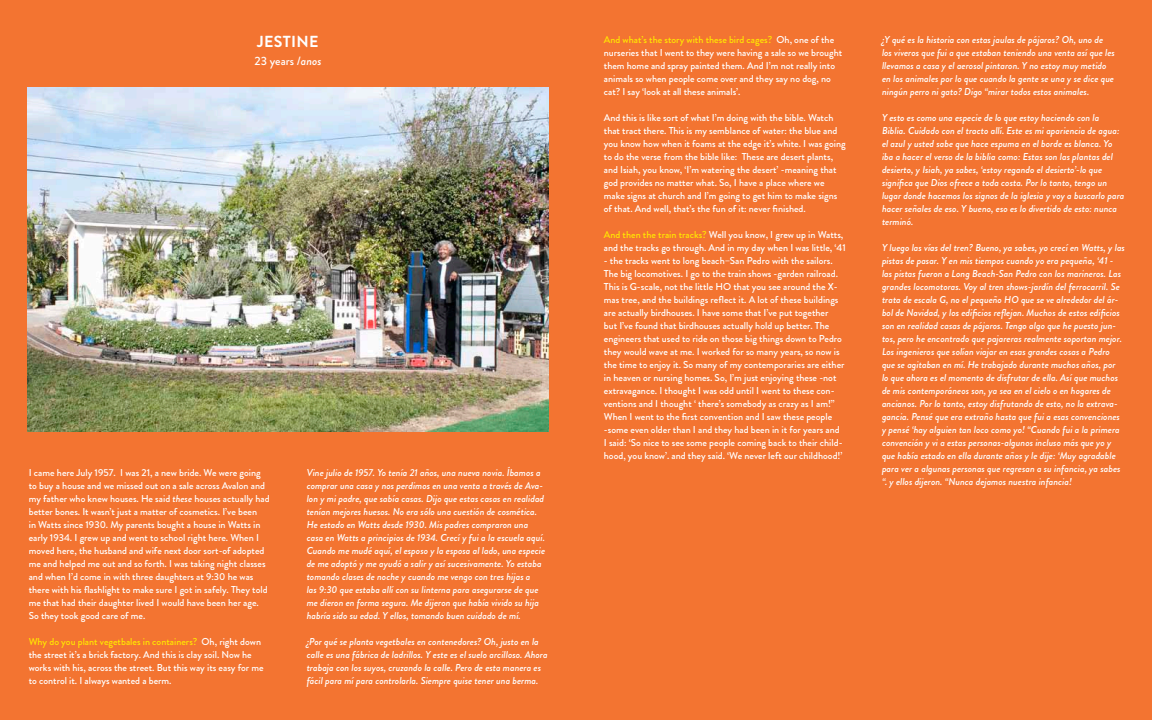
<style>
.page{position:relative;width:1152px;height:720px;background:#f37431}
.page>*{position:absolute;margin:0;border:0;box-sizing:border-box;transform-origin:0 0}
.t1{font:700 16px "Brandon Grotesque";letter-spacing:.02em;color:#fff}
.t2{font:500 12px "Brandon Grotesque";color:#fff}
.t3{font:italic 500 10px/13px "Brandon Grotesque";color:#fff}
.t4{font:500 10px/13px "Brandon Grotesque";color:#fff}
.s1{font-style:italic}
.s2{color:#ffe601}
</style>
<div class="page">
<img style="left:27px;top:87px;width:522px;height:345px">
<h1 class="t1" style="left:257px;top:31px;width:63px">JESTINE</h1>
<p class="t2" style="left:255px;top:53px;width:68px">23 years /<span class="s1">anos</span></p>
<p class="t4" style="left:29px;top:467px;width:242px">I came here July 1957. I was 21, a new bride. We were going to buy a house and we missed out on a sale across Avalon and my father who knew houses. He said <span class="s1">these</span> houses actually had better bones. It wasn’t just a matter of cosmetics. I’ve been<br>in Watts since 1930. My parents bought a house in Watts in early 1934. I grew up and went to school right here. When I moved here, the husband and wife next door sort-of adopted me and helped me out and so forth. I was taking night classes and when I’d come in with three daughters at 9:30 he was there with his flashlight to make sure I got in safely. They told me that had their daughter lived I would have been her age.<br>So they took good care of me.</p>
<p class="t4" style="left:29px;top:636px;width:236px"><span class="s2">Why do you plant vegetbales in containers?</span> Oh, right down the street it’s a brick factory. And this is clay soil. Now he works with his, across the street. But this way its easy for me to control it. I always wanted a berm.</p>
<p class="t3" style="left:307px;top:467px;width:240px">Vine julio de 1957. Yo tenía 21 años, una nueva novia. Íbamos a comprar una casa y nos perdimos en una venta a través de Ava&shy;lon y mi padre, que sabía casas. Dijo que estas casas en realidad tenían mejores huesos. No era sólo una cuestión de cosmética.<br>He estado en Watts desde 1930. Mis padres compraron una casa en Watts a principios de 1934. Crecí y fui a la escuela aquí.<br>Cuando me mudé aquí, el esposo y la esposa al lado, una especie de me adoptó y me ayudó a salir y así sucesivamente. Yo estaba tomando clases de noche y cuando me vengo con tres hijas a<br>las 9:30 que estaba allí con su linterna para asegurarse de que me dieron en forma segura. Me dijeron que había vivido su hija habría sido su edad. Y ellos, tomando buen cuidado de mí.</p>
<p class="t3" style="left:307px;top:636px;width:243px">¿Por qué se planta vegetbales en contenedores? Oh, justo en la calle es una fábrica de ladrillos. Y este es el suelo arcilloso. Ahora trabaja con los suyos, cruzando la calle. Pero de esta manera es fácil para mí para controlarla. Siempre quise tener una berma.</p>
<p class="t4" style="left:604px;top:33px;width:240px"><span class="s2">And what’s the story with these bird cages?</span> Oh, one of the nurseries that I went to they were having a sale so we brought them home and spray painted them. And I’m not really into animals so when people come over and they say no dog, no cat? I say ‘look at all these animals’.</p>
<p class="t4" style="left:604px;top:111px;width:243px">And this is like sort of what I’m doing with the bible. Watch that tract there. This is my semblance of water: the blue and you know how when it foams at the edge it’s white. I was going to do the verse from the bible like: These are desert plants, and Isiah, you know, ‘I’m watering the desert’ -meaning that god provides no matter what. So, I have a place where we make signs at church and I’m going to get him to make signs of that. And well, that’s the fun of it: never finished.</p>
<p class="t4" style="left:604px;top:228px;width:243px"><span class="s2">And then the train tracks?</span> Well you know, I grew up in Watts, and the tracks go through. And in my day when I was little, ‘41</p>
<p class="t4" style="left:604px;top:254px;width:242px">- the tracks went to long beach–San Pedro with the sailors.<br>The big locomotives. I go to the train shows -garden railroad.<br>This is G-scale, not the little HO that you see around the X&shy;mas tree, and the buildings reflect it. A lot of these buildings are actually birdhouses. I have some that I’ve put together<br>but I’ve found that birdhouses actually hold up better. The engineers that used to ride on those big things down to Pedro they would wave at me. I worked for so many years, so now is the time to enjoy it. So many of my contemporaries are either in heaven or nursing homes. So, I’m just enjoying these -not extravagance. I thought I was odd until I went to these con&shy;ventions and I thought ‘ there’s somebody as crazy as I am!” When I went to the first convention and I saw these people -some even older than I and they had been in it for years and I said: ‘So nice to see some people coming back to their child&shy;hood, you know’. and they said. ‘We never left our childhood!’</p>
<p class="t3" style="left:882px;top:33px;width:235px">¿Y qué es la historia con estas jaulas de pájaros? Oh, uno de los viveros que fui a que estaban teniendo una venta así que les llevamos a casa y el aerosol pintaron. Y no estoy muy metido en los animales por lo que cuando la gente se una y se dice que ningún perro ni gato? Digo “mirar todos estos animales.</p>
<p class="t3" style="left:882px;top:111px;width:244px">Y esto es como una especie de lo que estoy haciendo con la Biblia. Cuidado con el tracto allí. Este es mi apariencia de agua: el azul y usted sabe que hace espuma en el borde es blanca. Yo iba a hacer el verso de la biblia como: Estas son las plantas del desierto, y Isiah, ya sabes, ‘estoy regando el desierto’-lo que significa que Dios ofrece a toda costa. Por lo tanto, tengo un lugar donde hacemos los signos de la iglesia y voy a buscarlo para hacer señales de eso. Y bueno, eso es lo divertido de esto: nunca terminó.</p>
<p class="t3" style="left:882px;top:241px;width:244px">Y luego las vías del tren? Bueno, ya sabes, yo crecí en Watts, y las pistas de pasar. Y en mis tiempos cuando yo era pequeña, ‘41 - las pistas fueron a Long Beach-San Pedro con los marineros. Las grandes locomotoras. Voy al tren shows-jardín del ferrocarril. Se trata de escala G, no el pequeño HO que se ve alrededor del ár&shy;bol de Navidad, y los edificios reflejan. Muchos de estos edificios son en realidad casas de pájaros. Tengo algo que he puesto jun&shy;tos, pero he encontrado que pajareras realmente soportan mejor.<br>Los ingenieros que solían viajar en esas grandes cosas a Pedro que se agitaban en mí. He trabajado durante muchos años, por<br>lo que ahora es el momento de disfrutar de ella. Así que muchos de mis contemporáneos son, ya sea en el cielo o en hogares de ancianos. Por lo tanto, estoy disfrutando de esto, no la extrava&shy;gancia. Pensé que era extraño hasta que fui a esas convenciones y pensé ‘hay alguien tan loco como yo! “Cuando fui a la primera convención y vi a estas personas-algunos incluso más que yo y que había estado en ella durante años y le dije: ‘Muy agradable para ver a algunas personas que regresan a su infancia, ya sabes “. y ellos dijeron. “Nunca dejamos nuestra infancia!</p>
</div>
